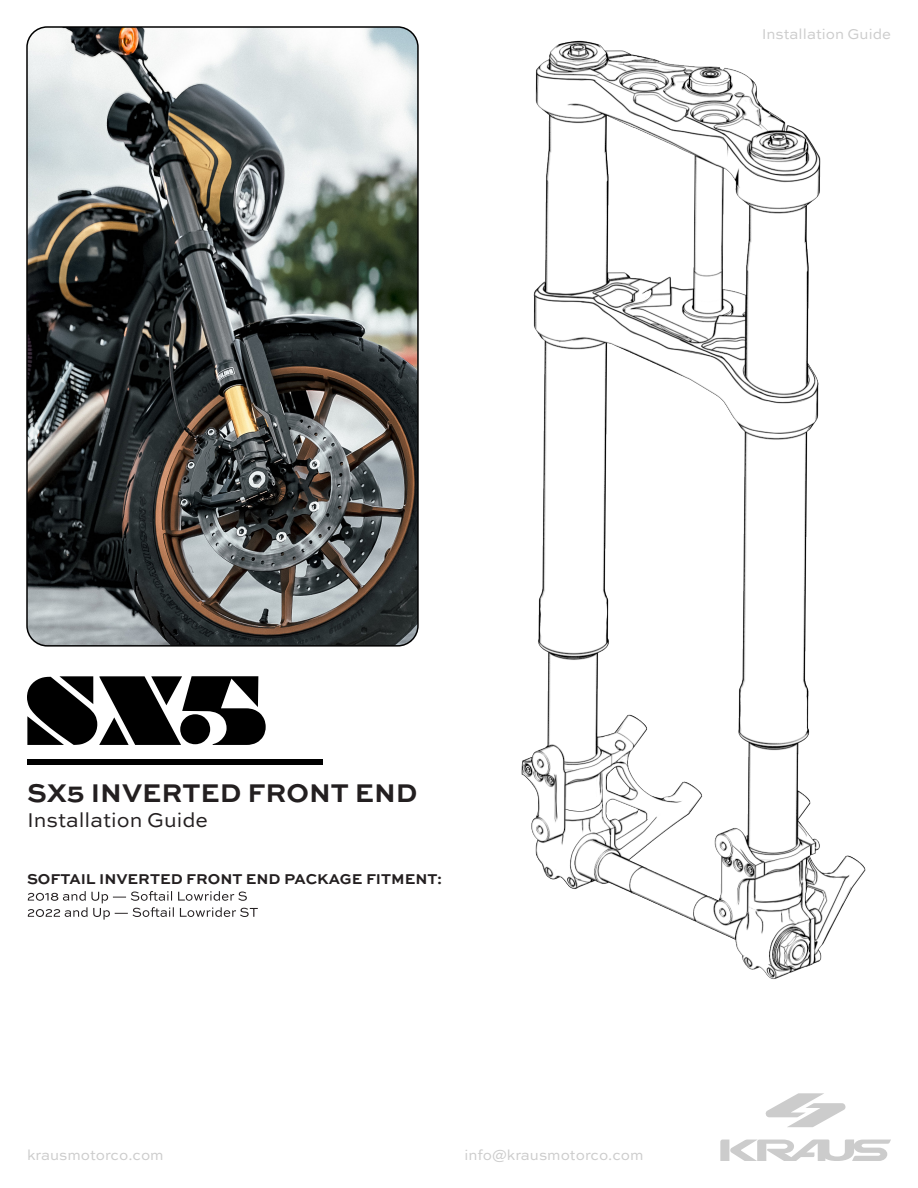
<style>
.page{position:relative;width:918px;height:1188px;background:#fff}
.page>*{position:absolute;margin:0;border:0;box-sizing:border-box;transform-origin:0 0}
.t1{font:700 27px "Sweet Sans Pro";color:#231f20}
.t2{font:21px "Sweet Sans Pro";color:#231f20}
.t3{font:15px "Sweet Sans Pro";color:#ccc}
.t4{font:700 15px "Sweet Sans Pro";color:#231f20}
</style>
<div class="page">
<svg style="left:765px;top:1093px;width:81px;height:34px"></svg>
<svg style="left:720px;top:1140px;width:171px;height:21px"></svg>
<img style="left:29px;top:29px;width:387px;height:615px">
<div style="left:26px;top:26px;width:393px;height:621px;border:2px solid #000;border-radius:20px"></div>
<img style="left:521px;top:40px;width:345px;height:940px">
<svg style="left:27px;top:676px;width:239px;height:69px"></svg>
<div style="left:27px;top:759px;width:296px;height:6px;background:#000"></div>
<svg style="left:28px;top:891px;width:230px;height:29px"></svg>
<p class="t3" style="left:762px;top:23px;width:131px">Installation Guide</p>
<h1 class="t1" style="left:27px;top:772px;width:392px">SX5 INVERTED FRONT END</h1>
<h2 class="t2" style="left:27px;top:805px;width:183px">Installation Guide</h2>
<p class="t4" style="left:27px;top:868px;width:417px">SOFTAIL INVERTED FRONT END PACKAGE FITMENT:</p>
<p class="t3" style="left:27px;top:1144px;width:138px">krausmotorco.com</p>
<p class="t3" style="left:464px;top:1144px;width:181px">info@krausmotorco.com</p>
</div>
